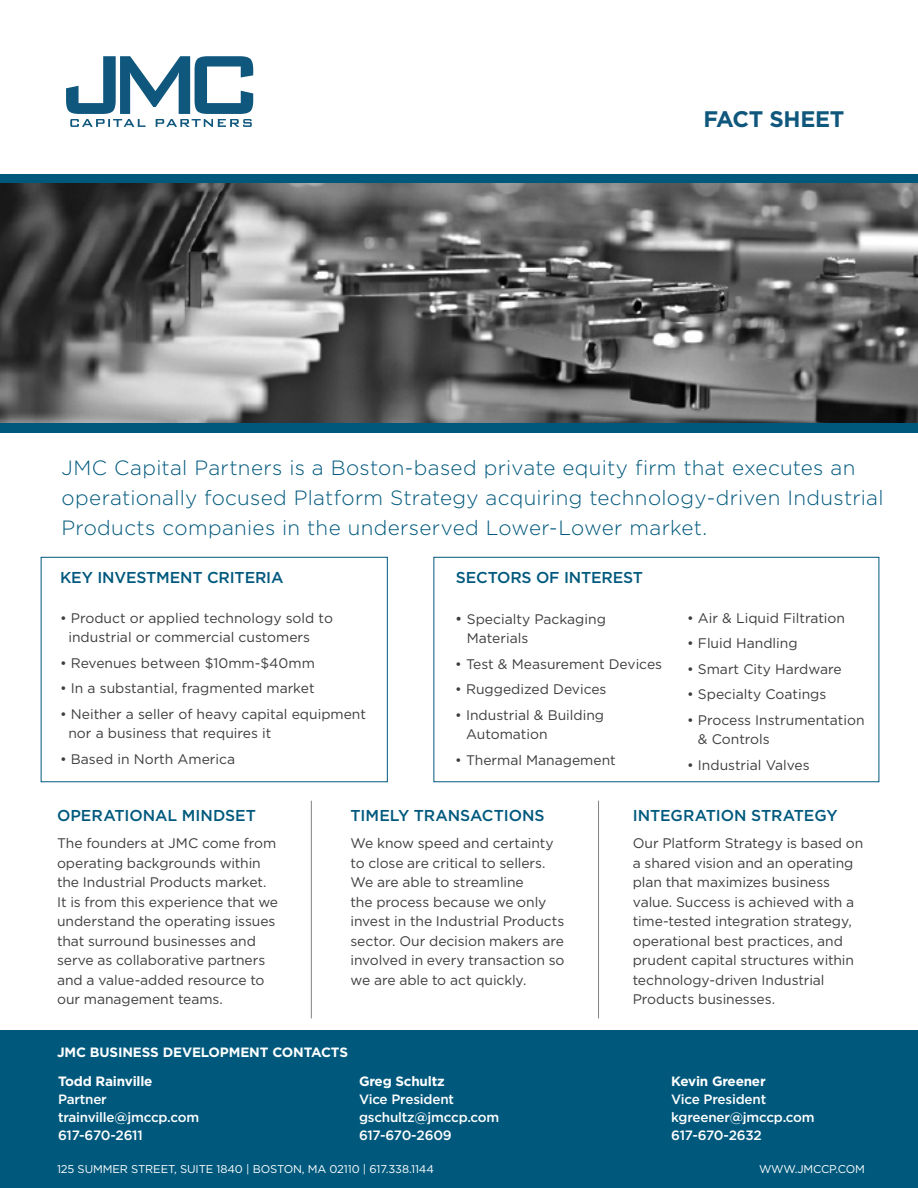
<style>
.page{position:relative;width:918px;height:1188px;background:#fff}
.page>*{position:absolute;margin:0;border:0;box-sizing:border-box;transform-origin:0 0}
.t1{font:700 22.5px "Gotham";letter-spacing:-.015em;color:#0f577d}
.Intro_text{font:300 20.7px/30.2px "Gotham";letter-spacing:.015em;color:#00597d}
.heading_1{font:500 15.75px "Gotham";letter-spacing:-.01em;color:#00597d}
.section_text{font:13.8px/19.5px "Gotham";color:#3e3e3f}
.contacts{font:500 13.5px/18px "Gotham";letter-spacing:-.015em;color:#fff}
.contact_name{font:700 13.5px "Gotham";letter-spacing:-.015em;color:#fff}
.contact_name-2{font:500 13.5px "Gotham";letter-spacing:-.015em;color:#fff}
.t2{font:11.25px "Gotham";letter-spacing:-.01em;color:#fff}
.s1{font-size:15px}
</style>
<div class="page">
<svg style="left:66px;top:56px;width:187px;height:71px"></svg>
<div style="left:0;top:174px;width:918px;height:9px;background:#00597d"></div>
<div style="left:0;top:1030px;width:918px;height:158px;background:#00597d"></div>
<img style="left:0;top:183px;width:918px;height:241px">
<div style="left:41px;top:557px;width:347px;height:225px;border:1px solid #00597d"></div>
<div style="left:433px;top:557px;width:446px;height:225px;border:1px solid #00597d"></div>
<hr style="left:311px;top:801px;width:1px;height:217px;background:#808285">
<hr style="left:598px;top:801px;width:1px;height:217px;background:#808285">
<div style="left:0;top:424px;width:918px;height:9px;background:#00597d"></div>
<p class="t1" style="left:704px;top:106px;width:142px">FACT SHEET</p>
<p class="Intro_text" style="left:62px;top:452px;width:823px">JMC Capital Partners is a Boston-based private equity firm that executes an operationally focused Platform Strategy acquiring technology-driven Industrial<br>Products companies in the underserved Lower-Lower market.</p>
<p class="heading_1" style="left:60px;top:568px;width:225px">KEY INVESTMENT CRITERIA</p>
<p class="heading_1" style="left:456px;top:568px;width:189px">SECTORS OF INTEREST</p>
<p class="section_text" style="left:68px;top:608px;width:266px;text-indent:-8px">• Product or applied technology sold to industrial or commercial customers</p>
<p class="section_text" style="left:60px;top:653px;width:256px">• Revenues between $10mm-$40mm</p>
<p class="section_text" style="left:60px;top:678px;width:256px">• In a substantial, fragmented market</p>
<p class="section_text" style="left:68px;top:704px;width:299px;text-indent:-8px">• Neither a seller of heavy capital equipment nor a business that requires it</p>
<p class="section_text" style="left:60px;top:749px;width:177px">• Based in North America</p>
<p class="section_text" style="left:467px;top:609px;width:141px;text-indent:-12px"><span class="s1">•</span> Specialty Packaging<br>Materials</p>
<p class="section_text" style="left:455px;top:654px;width:208px">• Test &amp; Measurement Devices</p>
<p class="section_text" style="left:455px;top:679px;width:153px">• Ruggedized Devices</p>
<p class="section_text" style="left:466px;top:705px;width:140px;text-indent:-11px">• Industrial &amp; Building<br>Automation</p>
<p class="section_text" style="left:455px;top:750px;width:162px">• Thermal Management</p>
<p class="section_text" style="left:687px;top:608px;width:160px">• Air &amp; Liquid Filtration</p>
<p class="section_text" style="left:687px;top:633px;width:112px">• Fluid Handling</p>
<p class="section_text" style="left:687px;top:659px;width:156px">• Smart City Hardware</p>
<p class="section_text" style="left:687px;top:684px;width:141px">• Specialty Coatings</p>
<p class="section_text" style="left:698px;top:710px;width:168px;text-indent:-11px">• Process Instrumentation &amp; Controls</p>
<p class="section_text" style="left:687px;top:755px;width:124px">• Industrial Valves</p>
<p class="heading_1" style="left:57px;top:807px;width:201px">OPERATIONAL MINDSET</p>
<p class="section_text" style="left:57px;top:833px;width:223px">The founders at JMC come from operating backgrounds within the Industrial Products market.<br>It is from this experience that we understand the operating issues that surround businesses and serve as collaborative partners and a value-added resource to our management teams.</p>
<p class="heading_1" style="left:351px;top:807px;width:196px">TIMELY TRANSACTIONS</p>
<p class="section_text" style="left:351px;top:833px;width:216px">We know speed and certainty to close are critical to sellers.<br>We are able to streamline<br>the process because we only invest in the Industrial Products sector. Our decision makers are involved in every transaction so we are able to act quickly.</p>
<p class="contact_name" style="left:57px;top:1045px;width:292px">JMC BUSINESS DEVELOPMENT CONTACTS</p>
<p class="heading_1" style="left:633px;top:807px;width:206px">INTEGRATION STRATEGY</p>
<p class="section_text" style="left:633px;top:833px;width:232px">Our Platform Strategy is based on a shared vision and an operating plan that maximizes business value. Success is achieved with a time-tested integration strategy, operational best practices, and prudent capital structures within technology-driven Industrial<br>Products businesses.</p>
<p class="contact_name" style="left:359px;top:1073px;width:87px">Greg Schultz</p>
<p class="contacts" style="left:359px;top:1090px;width:142px">Vice President gschultz@jmccp.com<br>617-670-2609</p>
<p class="t2" style="left:57px;top:1163px;width:378px">125 SUMMER STREET, SUITE 1840 | BOSTON, MA 02110 | 617.338.1144</p>
<p class="t2" style="left:759px;top:1163px;width:107px">WWW.JMCCP.COM</p>
<p class="contact_name" style="left:58px;top:1073px;width:96px">Todd Rainville</p>
<p class="contact_name-2" style="left:58px;top:1091px;width:50px">Partner</p>
<p class="contacts" style="left:58px;top:1108px;width:143px">trainville@jmccp.com<br>617-670-2611</p>
<p class="contact_name" style="left:671px;top:1073px;width:96px">Kevin Greener</p>
<p class="contacts" style="left:671px;top:1090px;width:145px">Vice President kgreener@jmccp.com<br>617-670-2632</p>
</div>
